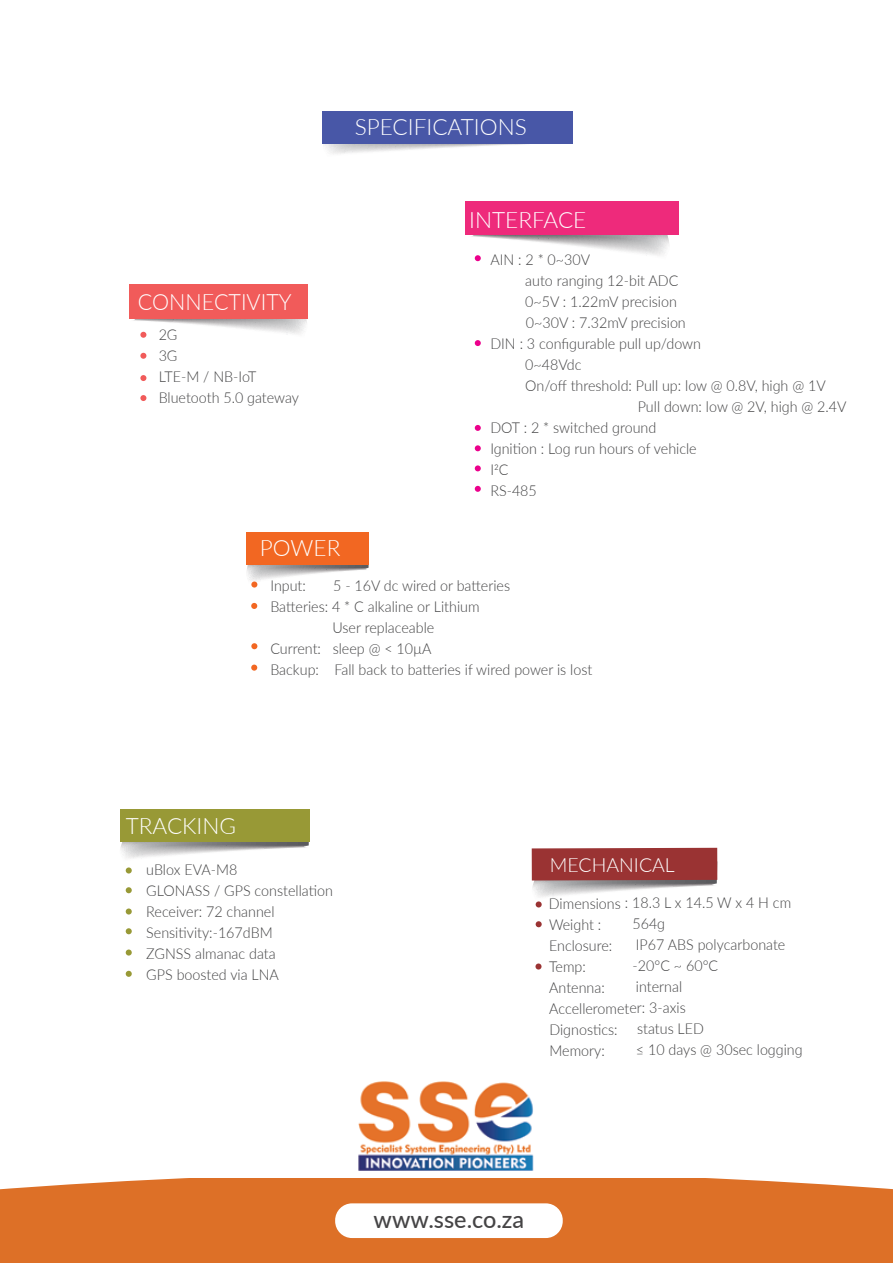
<style>
.page{position:relative;width:893px;height:1263px;background:#fff}
.page>*{position:absolute;margin:0;border:0;box-sizing:border-box;transform-origin:0 0}
.t1{font:500 23.4px "Lato";color:#454445}
.t2{font:300 22.65px "Lato";color:#fff}
.t3{font:300 22.5px "Lato";color:#fff;scale:.96 1}
.t4{font:300 19.5px "Lato";letter-spacing:-.005em;color:#fff}
.t5{font:300 15px/21px "Lato";color:#414142;scale:.95 1}
</style>
<div class="page">
<div style="left:465px;top:201px;width:213px;height:34px;background:#ee2a7b"></div>
<svg style="left:472px;top:235px;width:197px;height:26px"></svg>
<svg style="left:475px;top:340px;width:6px;height:6px"></svg>
<svg style="left:475px;top:425px;width:6px;height:6px"></svg>
<svg style="left:475px;top:445px;width:6px;height:6px"></svg>
<svg style="left:475px;top:465px;width:6px;height:6px"></svg>
<svg style="left:475px;top:486px;width:6px;height:6px"></svg>
<div style="left:129px;top:285px;width:178px;height:34px;background:#f15b5a"></div>
<svg style="left:140px;top:375px;width:6px;height:6px"></svg>
<svg style="left:133px;top:319px;width:174px;height:19px"></svg>
<svg style="left:140px;top:353px;width:6px;height:6px"></svg>
<svg style="left:140px;top:395px;width:6px;height:6px"></svg>
<div style="left:0;top:1178px;width:893px;height:85px;background:#dd7027"></div>
<div style="left:335px;top:1203px;width:228px;height:35px;background:#fff;border-radius:17px"></div>
<img style="left:358px;top:1081px;width:176px;height:89px">
<svg style="left:323px;top:143px;width:250px;height:11px"></svg>
<div style="left:323px;top:111px;width:250px;height:32px;background:#4857a7"></div>
<div style="left:246px;top:532px;width:123px;height:32px;background:#f26722"></div>
<svg style="left:246px;top:564px;width:123px;height:23px"></svg>
<svg style="left:251px;top:603px;width:6px;height:6px"></svg>
<svg style="left:251px;top:643px;width:6px;height:6px"></svg>
<svg style="left:251px;top:665px;width:6px;height:6px"></svg>
<svg style="left:532px;top:848px;width:185px;height:59px"></svg>
<svg style="left:536px;top:921px;width:6px;height:6px"></svg>
<svg style="left:535px;top:963px;width:6px;height:6px"></svg>
<svg style="left:120px;top:842px;width:189px;height:17px"></svg>
<div style="left:120px;top:810px;width:189px;height:32px;background:#989936"></div>
<svg style="left:126px;top:867px;width:6px;height:6px"></svg>
<svg style="left:126px;top:887px;width:6px;height:6px"></svg>
<svg style="left:126px;top:908px;width:6px;height:6px"></svg>
<svg style="left:126px;top:928px;width:6px;height:6px"></svg>
<svg style="left:126px;top:949px;width:6px;height:6px"></svg>
<svg style="left:126px;top:971px;width:6px;height:6px"></svg>
<h3 class="t3" style="left:138px;top:287px;width:162px">CONNECTIVITY</h3>
<p class="t5" style="left:159px;top:324px;width:149px">2G<br>3G<br>LTE-M / NB-IoT<br>Bluetooth 5.0 gateway</p>
<h2 class="t2" style="left:355px;top:111px;width:174px">SPECIFICATIONS</h2>
<h2 class="t2" style="left:469px;top:204px;width:119px">INTERFACE</h2>
<p class="t5" style="left:490px;top:248px;width:107px">AIN : 2 * 0~30V</p>
<p class="t5" style="left:525px;top:269px;width:163px">auto ranging 12-bit ADC</p>
<p class="t5" style="left:525px;top:290px;width:161px">0~5V : 1.22mV precision</p>
<p class="t5" style="left:526px;top:311px;width:170px">0~30V : 7.32mV precision</p>
<p class="t5" style="left:490px;top:332px;width:223px">DIN : 3 configurable pull up/down</p>
<p class="t5" style="left:525px;top:353px;width:61px">0~48Vdc</p>
<p class="t5" style="left:525px;top:374px;width:318px">On/off threshold: Pull up: low @ 0.8V, high @ 1V</p>
<p class="t5" style="left:638px;top:395px;width:221px">Pull down: low @ 2V, high @ 2.4V</p>
<p class="t5" style="left:490px;top:416px;width:176px">DOT : 2 * switched ground</p>
<p class="t5" style="left:490px;top:437px;width:219px">Ignition : Log run hours of vehicle</p>
<p class="t5" style="left:490px;top:458px;width:21px">I2C</p>
<p class="t5" style="left:490px;top:479px;width:51px">RS-485</p>
<h2 class="t2" style="left:260px;top:532px;width:82px">POWER</h2>
<p class="t5" style="left:270px;top:574px;width:39px">Input:</p>
<p class="t5" style="left:333px;top:574px;width:188px">5 - 16V dc wired or batteries</p>
<p class="t5" style="left:270px;top:595px;width:222px">Batteries: 4 * C alkaline or Lithium</p>
<p class="t5" style="left:332px;top:616px;width:109px">User replaceable</p>
<p class="t5" style="left:270px;top:637px;width:171px">Current: sleep @ &lt; 10µA</p>
<p class="t5" style="left:270px;top:658px;width:340px">Backup: Fall back to batteries if wired power is lost</p>
<h2 class="t2" style="left:126px;top:810px;width:112px">TRACKING</h2>
<p class="t5" style="left:146px;top:859px;width:198px">uBlox EVA-M8<br>GLONASS / GPS constellation<br>Receiver: 72 channel<br>Sensitivity:-167dBM<br>ZGNSS almanac data<br>GPS boosted via LNA</p>
<h3 class="t4" style="left:550px;top:851px;width:127px">MECHANICAL</h3>
<p class="t5" style="left:549px;top:892px;width:257px">Dimensions : 18.3 L x 14.5 W x 4 H cm<br>Weight :</p>
<p class="t5" style="left:632px;top:913px;width:36px">564g</p>
<p class="t5" style="left:549px;top:934px;width:68px">Enclosure:</p>
<p class="t5" style="left:636px;top:934px;width:159px">IP67 ABS polycarbonate</p>
<p class="t5" style="left:549px;top:955px;width:40px">Temp:</p>
<p class="t5" style="left:632px;top:955px;width:92px">-20°C ~ 60°C</p>
<p class="t5" style="left:549px;top:976px;width:60px">Antenna:</p>
<p class="t5" style="left:549px;top:976px;width:145px;text-indent:87px">internal<br>Accellerometer: 3-axis<br>Dignostics:</p>
<p class="t5" style="left:637px;top:1018px;width:72px">status LED</p>
<p class="t5" style="left:549px;top:1039px;width:60px">Memory:</p>
<p class="t5" style="left:636px;top:1039px;width:177px">≤ 10 days @ 30sec logging</p>
<h1 class="t1" style="left:374px;top:1202px;width:152px">www.sse.co.za</h1>
</div>
